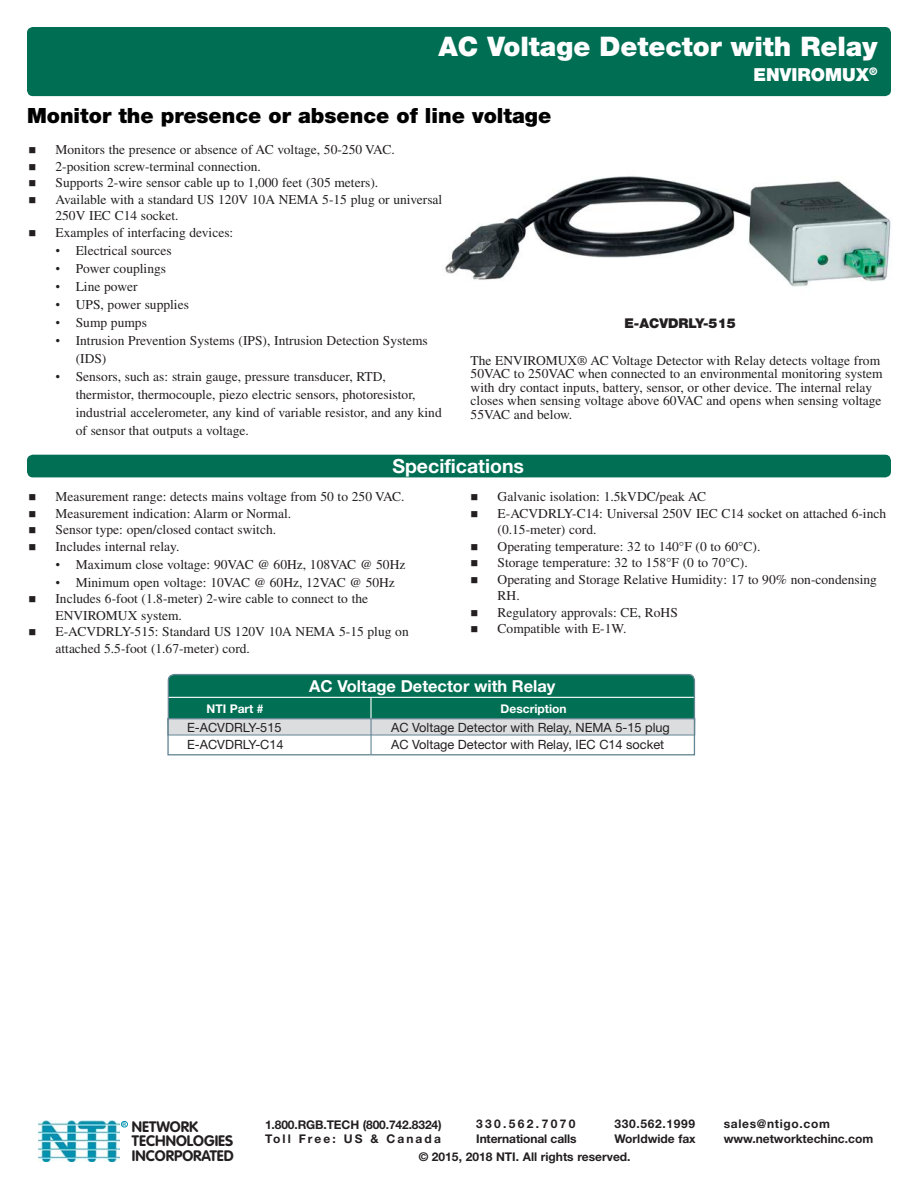
<style>
.page{position:relative;width:918px;height:1188px;background:#fff}
.page>*{position:absolute;margin:0;border:0;box-sizing:border-box;transform-origin:0 0}
.t1{font:900 27px "Helvetica Neue LT Std";color:#fff}
.t2{font:900 21px "Helvetica Neue LT Std";color:#000}
.Page_Bar_Header{font:700 19.5px "Helvetica Neue LT Std";color:#fff}
.Title-sub{font:900 18px "Helvetica Neue LT Std";color:#fff}
.t3{font:700 16.5px "Helvetica Neue LT Std";color:#fff}
.t4{font:700 15px/14.7px "VAG Rounded Std";color:#231f20}
._1st_Level_Bullet{font:13.5px/16.5px "Times LT Std";color:#231f20}
._2nd_Level_Bullet{font:13.5px/18px "Times LT Std";color:#231f20}
.F___A_Paragraph{font:13.5px/13.5px "Times LT Std";color:#231f20}
.Product_Sub_Header{font:900 13.5px "Helvetica Neue LT Std";color:#231f20}
.t5{font:12.75px "Helvetica Neue LT Std";color:#231f20}
.t6{font:700 12px "Helvetica Neue LT Std";color:#231f20}
.t7{font:700 12px "Helvetica Neue LT Std";letter-spacing:.055em;color:#231f20}
.t8{font:700 12px "Helvetica Neue LT Std";color:#fff}
.t9{font:700 12px "Helvetica Neue LT Std";letter-spacing:.175em;color:#231f20}
.t10{font:700 12px "Helvetica Neue LT Std";letter-spacing:.195em;color:#231f20}
.t11{font:700 4.95px "Helvetica Neue LT Std";color:#0093b0}
.s1{font-family:"Times New Roman"}
</style>
<div class="page">
<div style="left:121px;top:1121px;width:7px;height:6px;border:1px solid #0093b0;border-radius:50%"></div>
<img style="left:39px;top:1120px;width:80px;height:41px">
<div style="left:27px;top:27px;width:864px;height:69px;background:#006e53;border-radius:6px"></div>
<img style="left:445px;top:176px;width:446px;height:111px">
<div style="left:27px;top:455px;width:864px;height:22px;background:#006f53;border-radius:6px"></div>
<div style="left:168px;top:675px;width:526px;height:54px;background:#006f53;border-radius:6px"></div>
<div style="left:168px;top:674px;width:527px;height:56px;border:1px solid #638594;border-radius:6px"></div>
<div style="left:168px;top:718px;width:527px;height:17px;background:#dcdddf"></div>
<div style="left:167px;top:718px;width:528px;height:37px;border:1px solid #638594"></div>
<hr style="left:169px;top:697px;width:525px;height:1px;background:#fff">
<hr style="left:370px;top:718px;width:2px;height:36px;background:#638594">
<hr style="left:370px;top:697px;width:2px;height:21px;background:#fff">
<p class="t1" style="left:438px;top:31px;width:441px">AC Voltage Detector with Relay</p>
<p class="t2" style="left:27px;top:103px;width:526px">Monitor the presence or absence of line voltage</p>
<p class="Title-sub" style="left:753px;top:64px;width:126px">ENVIROMUX<sup>®</sup></p>
<p class="_1st_Level_Bullet" style="left:55px;top:142px;width:341px">Monitors the presence or absence of AC voltage, 50-250 VAC.</p>
<p class="_1st_Level_Bullet" style="left:55px;top:158px;width:207px">2-position screw-terminal connection.</p>
<p class="_1st_Level_Bullet" style="left:55px;top:175px;width:324px">Supports 2-wire sensor cable up to 1,000 feet (305 meters).</p>
<p class="_1st_Level_Bullet" style="left:55px;top:191px;width:388px">Available with a standard US 120V 10A NEMA 5-15 plug or universal<br>250V IEC C14 socket.</p>
<p class="_1st_Level_Bullet" style="left:55px;top:224px;width:179px">Examples of interfacing devices:</p>
<p class="_2nd_Level_Bullet" style="left:55px;top:241px;width:118px"><span class="s1">•</span> Electrical sources</p>
<p class="_2nd_Level_Bullet" style="left:55px;top:259px;width:112px"><span class="s1">•</span> Power couplings</p>
<p class="_2nd_Level_Bullet" style="left:55px;top:277px;width:84px"><span class="s1">•</span> Line power</p>
<p class="_2nd_Level_Bullet" style="left:55px;top:295px;width:135px"><span class="s1">•</span> UPS, power supplies</p>
<p class="_2nd_Level_Bullet" style="left:55px;top:313px;width:93px"><span class="s1">•</span> Sump pumps</p>
<p class="_2nd_Level_Bullet" style="left:76px;top:331px;width:354px;text-indent:-20px"><span class="s1">•</span> Intrusion Prevention Systems (IPS), Intrusion Detection Systems (IDS)</p>
<p class="_2nd_Level_Bullet" style="left:76px;top:367px;width:368px;text-indent:-20px"><span class="s1">•</span> Sensors, such as: strain gauge, pressure transducer, RTD, thermistor, thermocouple, piezo electric sensors, photoresistor, industrial accelerometer, any kind of variable resistor, and any kind of sensor that outputs a voltage.</p>
<p class="Product_Sub_Header" style="left:624px;top:315px;width:113px">E-ACVDRLY-515</p>
<p class="F___A_Paragraph" style="left:471px;top:354px;width:414px">The ENVIROMUX® AC Voltage Detector with Relay detects voltage from 50VAC to 250VAC when connected to an environmental monitoring system with dry contact inputs, battery, sensor, or other device. The internal relay closes when sensing voltage above 60VAC and opens when sensing voltage 55VAC and below.</p>
<p class="Page_Bar_Header" style="left:392px;top:454px;width:133px">Specifications</p>
<p class="_1st_Level_Bullet" style="left:56px;top:488px;width:351px">Measurement range: detects mains voltage from 50 to 250 VAC.</p>
<p class="_1st_Level_Bullet" style="left:56px;top:505px;width:237px">Measurement indication: Alarm or Normal.</p>
<p class="_1st_Level_Bullet" style="left:56px;top:521px;width:222px">Sensor type: open/closed contact switch.</p>
<p class="_1st_Level_Bullet" style="left:56px;top:538px;width:125px">Includes internal relay.</p>
<p class="_2nd_Level_Bullet" style="left:56px;top:555px;width:351px"><span class="s1">•</span> Maximum close voltage: 90VAC @ 60Hz, 108VAC @ 50Hz</p>
<p class="_2nd_Level_Bullet" style="left:56px;top:573px;width:341px"><span class="s1">•</span> Minimum open voltage: 10VAC @ 60Hz, 12VAC @ 50Hz</p>
<p class="_1st_Level_Bullet" style="left:56px;top:590px;width:314px">Includes 6-foot (1.8-meter) 2-wire cable to connect to the<br>ENVIROMUX system.</p>
<p class="_1st_Level_Bullet" style="left:56px;top:623px;width:355px">E-ACVDRLY-515: Standard US 120V 10A NEMA 5-15 plug on attached 5.5-foot (1.67-meter) cord.</p>
<p class="_1st_Level_Bullet" style="left:498px;top:488px;width:210px">Galvanic isolation: 1.5kVDC/peak AC</p>
<p class="_1st_Level_Bullet" style="left:498px;top:505px;width:390px">E-ACVDRLY-C14: Universal 250V IEC C14 socket on attached 6-inch (0.15-meter) cord.</p>
<p class="_1st_Level_Bullet" style="left:498px;top:538px;width:264px">Operating temperature: 32 to 140°F (0 to 60°C).</p>
<p class="_1st_Level_Bullet" style="left:498px;top:554px;width:252px">Storage temperature: 32 to 158°F (0 to 70°C).</p>
<p class="_1st_Level_Bullet" style="left:498px;top:571px;width:381px">Operating and Storage Relative Humidity: 17 to 90% non-condensing<br>RH.</p>
<p class="_1st_Level_Bullet" style="left:498px;top:604px;width:182px">Regulatory approvals: CE, RoHS</p>
<p class="_1st_Level_Bullet" style="left:498px;top:620px;width:130px">Compatible with E-1W.</p>
<p class="t3" style="left:309px;top:676px;width:248px">AC Voltage Detector with Relay</p>
<p class="t8" style="left:207px;top:701px;width:58px">NTI Part #</p>
<p class="t8" style="left:501px;top:701px;width:67px">Description</p>
<p class="t5" style="left:187px;top:719px;width:96px">E-ACVDRLY-515</p>
<p class="t5" style="left:391px;top:719px;width:280px">AC Voltage Detector with Relay, NEMA 5-15 plug</p>
<p class="t5" style="left:187px;top:737px;width:98px">E-ACVDRLY-C14</p>
<p class="t5" style="left:391px;top:737px;width:275px">AC Voltage Detector with Relay, IEC C14 socket</p>
<p class="t11" style="left:123px;top:1121px;width:5px">R</p>
<p class="t4" style="left:132px;top:1120px;width:103px">NETWORK<br>TECHNOLOGIES<br>INCORPORATED</p>
<p class="t10" style="left:476px;top:1117px;width:101px">330.562.7070</p>
<p class="t7" style="left:614px;top:1117px;width:82px">330.562.1999</p>
<p class="t6" style="left:614px;top:1131px;width:83px">Worldwide fax</p>
<p class="t6" style="left:265px;top:1117px;width:178px">1.800.RGB.TECH (800.742.8324)</p>
<p class="t9" style="left:265px;top:1131px;width:177px">Toll Free: US &amp; Canada</p>
<p class="t6" style="left:476px;top:1131px;width:102px">International calls</p>
<p class="t6" style="left:419px;top:1149px;width:213px">© 2015, 2018 NTI. All rights reserved.</p>
<p class="t7" style="left:724px;top:1117px;width:108px">sales@ntigo.com</p>
<p class="t6" style="left:724px;top:1131px;width:151px">www.networktechinc.com</p>
</div>
